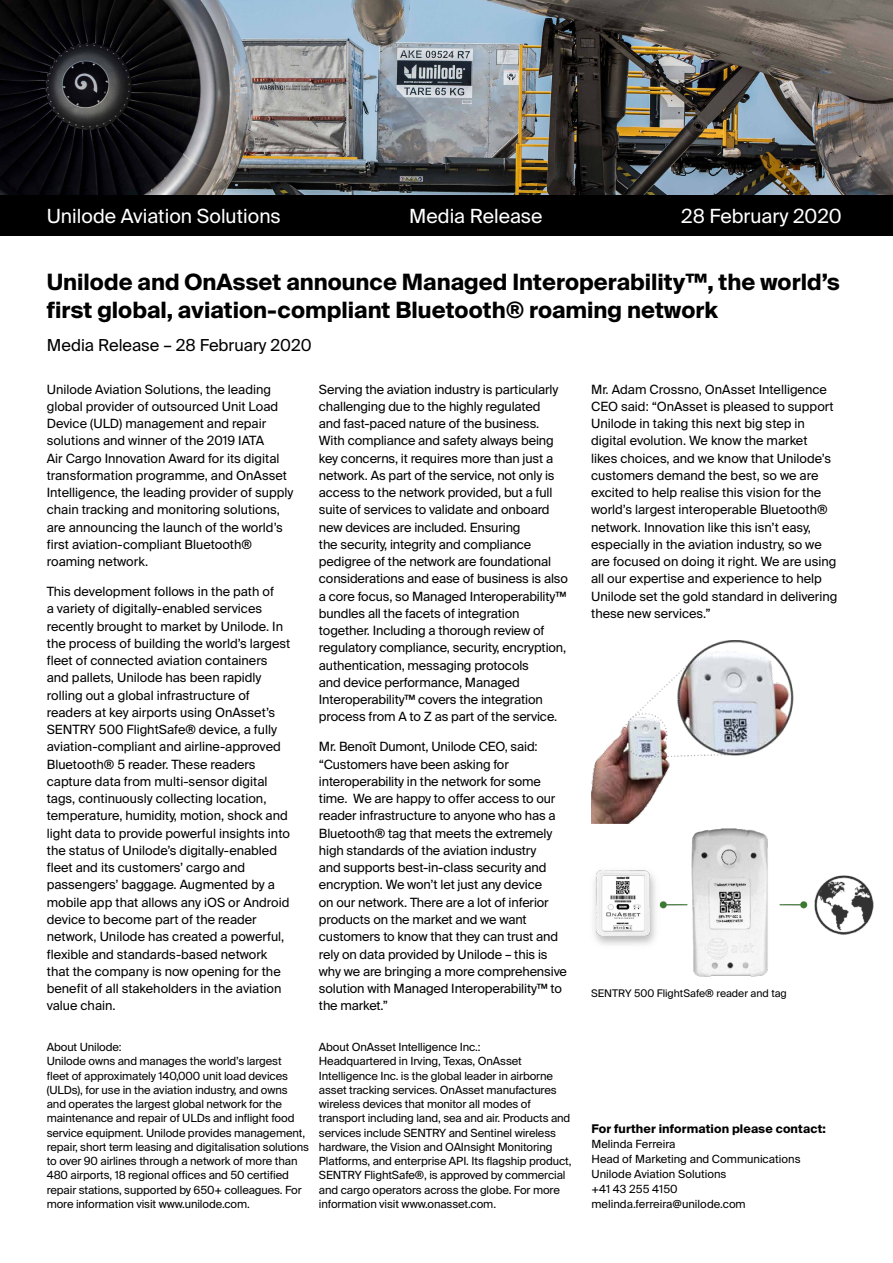
<style>
.page{position:relative;width:893px;height:1263px;background:#fff}
.page>*{position:absolute;margin:0;border:0;box-sizing:border-box;transform-origin:0 0}
.t1{font:700 22.5px/28.5px "Suisse Intl";color:#000}
.t2{font:19.5px "Suisse Intl";color:#fff}
.t3{font:16.5px "Suisse Intl";color:#000}
.t4{font:12.75px/17.2px "Suisse Intl";color:#000}
.t5{font:700 12px "Suisse Intl";letter-spacing:.01em;color:#000}
.t6{font:11.25px/14.2px "Suisse Intl";letter-spacing:-.01em;color:#000}
.t7{font:10.5px "Suisse Intl";color:#000}
</style>
<div class="page">
<img style="left:0;top:0;width:893px;height:195px">
<div style="left:0;top:195px;width:893px;height:41px;background:#000"></div>
<img style="left:594px;top:828px;width:280px;height:149px">
<img style="left:591px;top:640px;width:203px;height:183px">
<h2 class="t2" style="left:47px;top:205px;width:236px">Unilode Aviation Solutions</h2>
<h2 class="t2" style="left:409px;top:205px;width:135px">Media Release</h2>
<h2 class="t2" style="left:681px;top:205px;width:162px">28 February 2020</h2>
<h1 class="t1" style="left:47px;top:268px;width:795px">Unilode and OnAsset announce Managed Interoperability™, the world’s first global, aviation-compliant Bluetooth® roaming network</h1>
<p class="t3" style="left:47px;top:336px;width:266px">Media Release – 28 February 2020</p>
<p class="t4" style="left:47px;top:381px;width:248px">Unilode Aviation Solutions, the leading global provider of outsourced Unit Load Device (ULD) management and repair solutions and winner of the 2019 IATA<br>Air Cargo Innovation Award for its digital transformation programme, and OnAsset Intelligence, the leading provider of supply chain tracking and monitoring solutions, are announcing the launch of the world’s first aviation-compliant Bluetooth® roaming network.</p>
<p class="t4" style="left:47px;top:583px;width:245px">This development follows in the path of<br>a variety of digitally-enabled services recently brought to market by Unilode. In the process of building the world’s largest fleet of connected aviation containers and pallets, Unilode has been rapidly rolling out a global infrastructure of readers at key airports using OnAsset’s SENTRY 500 FlightSafe® device, a fully aviation-compliant and airline-approved Bluetooth® 5 reader. These readers capture data from multi-sensor digital tags, continuously collecting location, temperature, humidity, motion, shock and light data to provide powerful insights into the status of Unilode’s digitally-enabled fleet and its customers’ cargo and passengers’ baggage. Augmented by a mobile app that allows any iOS or Android device to become part of the reader network, Unilode has created a powerful, flexible and standards-based network that the company is now opening for the benefit of all stakeholders in the aviation value chain.</p>
<p class="t4" style="left:319px;top:381px;width:251px">Serving the aviation industry is particularly challenging due to the highly regulated<br>and fast-paced nature of the business.<br>With compliance and safety always being key concerns, it requires more than just a network. As part of the service, not only is access to the network provided, but a full suite of services to validate and onboard new devices are included. Ensuring<br>the security, integrity and compliance pedigree of the network are foundational considerations and ease of business is also a core focus, so Managed Interoperability™ bundles all the facets of integration together. Including a thorough review of regulatory compliance, security, encryption, authentication, messaging protocols<br>and device performance, Managed Interoperability™ covers the integration process from A to Z as part of the service.</p>
<p class="t4" style="left:319px;top:738px;width:250px">Mr. Benoît Dumont, Unilode CEO, said: “Customers have been asking for interoperability in the network for some time. We are happy to offer access to our reader infrastructure to anyone who has a Bluetooth® tag that meets the extremely high standards of the aviation industry<br>and supports best-in-class security and encryption. We won’t let just any device<br>on our network. There are a lot of inferior products on the market and we want customers to know that they can trust and rely on data provided by Unilode – this is why we are bringing a more comprehensive solution with Managed Interoperability™ to the market.”</p>
<p class="t6" style="left:47px;top:1040px;width:264px">About Unilode:<br>Unilode owns and manages the world’s largest<br>fleet of approximately 140,000 unit load devices (ULDs), for use in the aviation industry, and owns and operates the largest global network for the maintenance and repair of ULDs and inflight food service equipment. Unilode provides management, repair, short term leasing and digitalisation solutions to over 90 airlines through a network of more than 480 airports, 18 regional offices and 50 certified repair stations, supported by 650+ colleagues. For more information visit www.unilode.com.</p>
<p class="t6" style="left:319px;top:1040px;width:254px">About OnAsset Intelligence Inc.:<br>Headquartered in Irving, Texas, OnAsset Intelligence Inc. is the global leader in airborne asset tracking services. OnAsset manufactures wireless devices that monitor all modes of transport including land, sea and air. Products and services include SENTRY and Sentinel wireless hardware, the Vision and OAInsight Monitoring Platforms, and enterprise API. Its flagship product, SENTRY FlightSafe®, is approved by commercial and cargo operators across the globe. For more information visit www.onasset.com.</p>
<p class="t4" style="left:591px;top:381px;width:248px">Mr. Adam Crossno, OnAsset Intelligence CEO said: “OnAsset is pleased to support Unilode in taking this next big step in digital evolution. We know the market<br>likes choices, and we know that Unilode’s customers demand the best, so we are excited to help realise this vision for the world’s largest interoperable Bluetooth® network. Innovation like this isn’t easy, especially in the aviation industry, so we are focused on doing it right. We are using all our expertise and experience to help Unilode set the gold standard in delivering these new services.”</p>
<p class="t7" style="left:591px;top:987px;width:197px">SENTRY 500 FlightSafe® reader and tag</p>
<p class="t5" style="left:591px;top:1121px;width:236px">For further information please contact:</p>
<p class="t6" style="left:591px;top:1136px;width:211px;line-height:15px">Melinda Ferreira<br>Head of Marketing and Communications<br>Unilode Aviation Solutions<br>+41 43 255 4150 melinda.ferreira@unilode.com</p>
</div>
